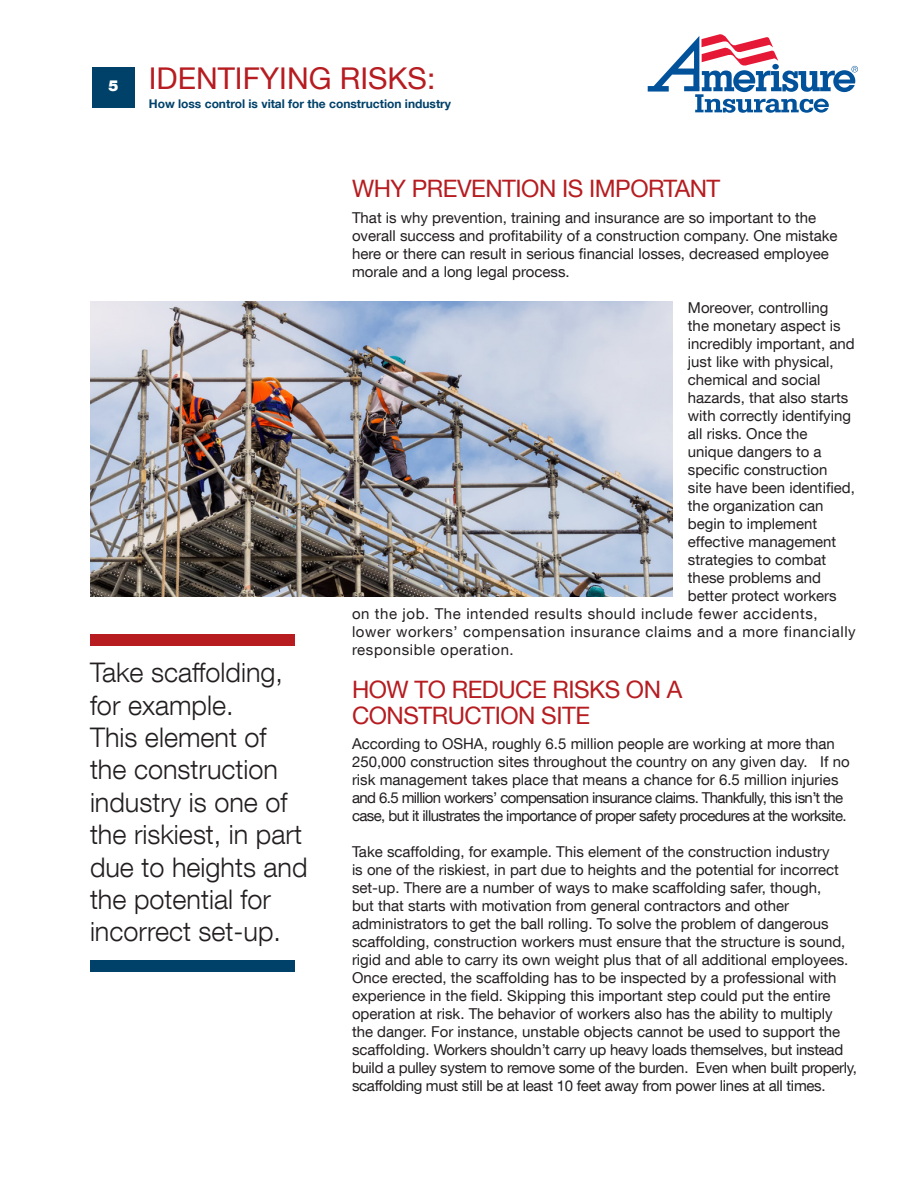
<style>
.page{position:relative;width:918px;height:1188px;background:#fff}
.page>*{position:absolute;margin:0;border:0;box-sizing:border-box;transform-origin:0 0}
.t1{font:30px "Helvetica Neue LT Com";color:#b61c20}
.t2{font:300 27px/32.4px "Helvetica Neue LT Com";color:#231f20}
.t3{font:24px/25.5px "Helvetica Neue LT Com";letter-spacing:-.02em;color:#b61c20}
.t4{font:15px/18px "Helvetica Neue LT Com";color:#231f20}
.t5{font:15px "Helvetica Neue LT Com";letter-spacing:.04em;color:#231f20}
.t6{font:700 12px "Helvetica Neue LT Com";color:#00416a}
</style>
<div class="page">
<svg style="left:648px;top:34px;width:210px;height:79px"></svg>
<div style="left:772px;top:64px;width:7px;height:6px;background:#01529a;border-radius:50%"></div>
<div style="left:92px;top:67px;width:43px;height:41px;background:#00416a"></div>
<img style="left:90px;top:302px;width:583px;height:295px">
<div style="left:90px;top:634px;width:205px;height:12px;background:#b61c20"></div>
<div style="left:90px;top:960px;width:205px;height:12px;background:#00416a"></div>
<h1 class="t1" style="left:109px;top:59px;width:328px"><sub>5</sub> IDENTIFYING RISKS:</h1>
<p class="t6" style="left:149px;top:96px;width:304px">How loss control is vital for the construction industry</p>
<p class="t2" style="left:90px;top:656px;width:219px">Take scaffolding, for example.<br>This element of the construction industry is one of the riskiest, in part due to heights and the potential for incorrect set-up.</p>
<p class="t3" style="left:352px;top:175px;width:370px">WHY PREVENTION IS IMPORTANT</p>
<p class="t4" style="left:352px;top:208px;width:487px">That is why prevention, training and insurance are so important to the overall success and profitability of a construction company. One mistake here or there can result in serious financial losses, decreased employee morale and a long legal process.</p>
<p class="t4" style="left:688px;top:298px;width:142px">Moreover, controlling</p>
<p class="t4" style="left:688px;top:316px;width:154px">the monetary aspect is</p>
<p class="t4" style="left:688px;top:334px;width:168px">incredibly important, and</p>
<p class="t4" style="left:688px;top:352px;width:147px">just like with physical,</p>
<p class="t4" style="left:688px;top:370px;width:134px">chemical and social</p>
<p class="t4" style="left:688px;top:388px;width:162px">hazards, that also starts</p>
<p class="t4" style="left:688px;top:406px;width:165px">with correctly identifying</p>
<p class="t4" style="left:688px;top:424px;width:121px">all risks. Once the</p>
<p class="t4" style="left:688px;top:442px;width:135px">unique dangers to a</p>
<p class="t4" style="left:688px;top:460px;width:141px">specific construction</p>
<p class="t4" style="left:688px;top:478px;width:168px">site have been identified,</p>
<p class="t4" style="left:688px;top:496px;width:137px">the organization can</p>
<p class="t4" style="left:688px;top:514px;width:131px">begin to implement</p>
<p class="t4" style="left:688px;top:532px;width:150px">effective management</p>
<p class="t4" style="left:688px;top:550px;width:140px">strategies to combat</p>
<p class="t4" style="left:688px;top:568px;width:135px">these problems and</p>
<p class="t4" style="left:688px;top:586px;width:150px">better protect workers</p>
<p class="t5" style="left:352px;top:604px;width:467px">on the job. The intended results should include fewer accidents,</p>
<p class="t5" style="left:352px;top:622px;width:505px">lower workers’ compensation insurance claims and a more financially</p>
<p class="t5" style="left:352px;top:640px;width:163px">responsible operation.</p>
<p class="t3" style="left:352px;top:676px;width:332px">HOW TO REDUCE RISKS ON A<br>CONSTRUCTION SITE</p>
<p class="t4" style="left:352px;top:734px;width:499px">According to OSHA, roughly 6.5 million people are working at more than 250,000 construction sites throughout the country on any given day. If no risk management takes place that means a chance for 6.5 million injuries and 6.5 million workers’ compensation insurance claims. Thankfully, this isn’t the case, but it illustrates the importance of proper safety procedures at the worksite.</p>
<p class="t4" style="left:352px;top:842px;width:507px">Take scaffolding, for example. This element of the construction industry<br>is one of the riskiest, in part due to heights and the potential for incorrect set-up. There are a number of ways to make scaffolding safer, though,<br>but that starts with motivation from general contractors and other administrators to get the ball rolling. To solve the problem of dangerous scaffolding, construction workers must ensure that the structure is sound, rigid and able to carry its own weight plus that of all additional employees.<br>Once erected, the scaffolding has to be inspected by a professional with experience in the field. Skipping this important step could put the entire operation at risk. The behavior of workers also has the ability to multiply the danger. For instance, unstable objects cannot be used to support the scaffolding. Workers shouldn’t carry up heavy loads themselves, but instead build a pulley system to remove some of the burden. Even when built properly, scaffolding must still be at least 10 feet away from power lines at all times.</p>
</div>
